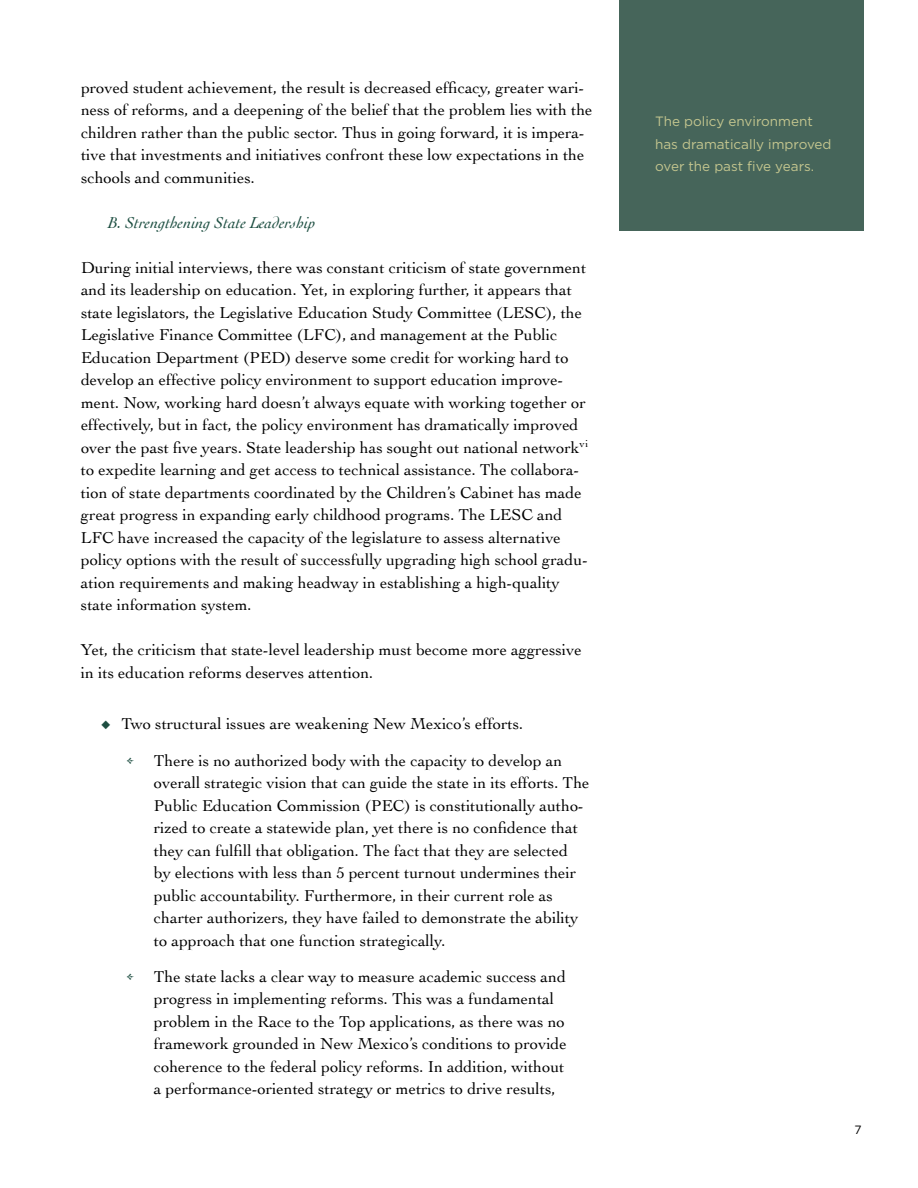
<style>
.page{position:relative;width:918px;height:1188px;background:#fff}
.page>*{position:absolute;margin:0;border:0;box-sizing:border-box;transform-origin:0 0}
.t1{font:16.5px/22.5px "Cochin";color:#000}
.t2{font:italic 16.5px "Cochin";color:#1d4e41}
.t3{font:13.5px/22.5px "Gotham";color:#c4c68f}
.t4{font:12px "Gotham";color:#000}
.s1{color:#1d4e41}
</style>
<div class="page">
<div style="left:620px;top:0;width:244px;height:231px;background:#46655a"></div>
<p class="t1" style="left:81px;top:76px;width:513px">proved student achievement, the result is decreased efficacy, greater wari&shy;ness of reforms, and a deepening of the belief that the problem lies with the children rather than the public sector. Thus in going forward, it is impera&shy;tive that investments and initiatives confront these low expectations in the schools and communities.</p>
<p class="t2" style="left:108px;top:213px;width:209px">B. Strengthening State Leadership</p>
<p class="t1" style="left:81px;top:256px;width:507px">During initial interviews, there was constant criticism of state government and its leadership on education. Yet, in exploring further, it appears that state legislators, the Legislative Education Study Committee (LESC</p>
<p class="t1" style="left:546px;top:301px;width:38px">), the</p>
<p class="t1" style="left:81px;top:324px;width:509px;text-indent:255px">), and management at the Public Education Department (PED) deserve some credit for working hard to develop an effective policy environment to support education improve&shy;ment. Now, working hard doesn’t always equate with working together or effectively, but in fact, the policy environment has dramatically improved over the past five years. State leadership has sought out national network<sup>vi </sup>to expedite learning and get access to technical assistance. The collabora&shy;tion of state departments coordinated by the Children’s Cabinet has made great progress in expanding early childhood programs. The LESC</p>
<p class="t1" style="left:81px;top:324px;width:235px">Legislative Finance Committee (LFC</p>
<p class="t1" style="left:537px;top:504px;width:27px">and</p>
<p class="t1" style="left:81px;top:526px;width:508px;text-indent:37px">have increased the capacity of the legislature to assess alternative policy options with the result of successfully upgrading high school gradu&shy;ation requirements and making headway in establishing a high-quality state information system.</p>
<p class="t1" style="left:81px;top:639px;width:502px">Yet, the criticism that state-level leadership must become more aggressive in its education reforms deserves attention.</p>
<p class="t1" style="left:154px;top:706px;width:410px;line-height:36px;text-indent:-53px"><span class="s1">◆</span> Two structural issues are weakening New Mexico’s efforts.<br>There is no authorized body with the capacity to develop an</p>
<p class="t1" style="left:154px;top:771px;width:437px">overall strategic vision that can guide the state in its efforts. The Public Education Commission (PEC) is constitutionally autho&shy;rized to create a statewide plan, yet there is no confidence that they can fulfill that obligation. The fact that they are selected<br>by elections with less than 5 percent turnout undermines their public accountability. Furthermore, in their current role as charter authorizers, they have failed to demonstrate the ability to approach that one function strategically.</p>
<p class="t1" style="left:154px;top:965px;width:414px">The state lacks a clear way to measure academic success and progress in implementing reforms. This was a fundamental problem in the Race to the Top applications, as there was no framework grounded in New Mexico’s conditions to provide coherence to the federal policy reforms. In addition, without a performance-oriented strategy or metrics to drive results,</p>
<p class="t1" style="left:81px;top:526px;width:12px">LFC</p>
<p class="t3" style="left:655px;top:110px;width:178px">The policy environment has dramatically improved over the past five years.</p>
<p class="t4" style="left:855px;top:1123px;width:9px">7</p>
</div>
